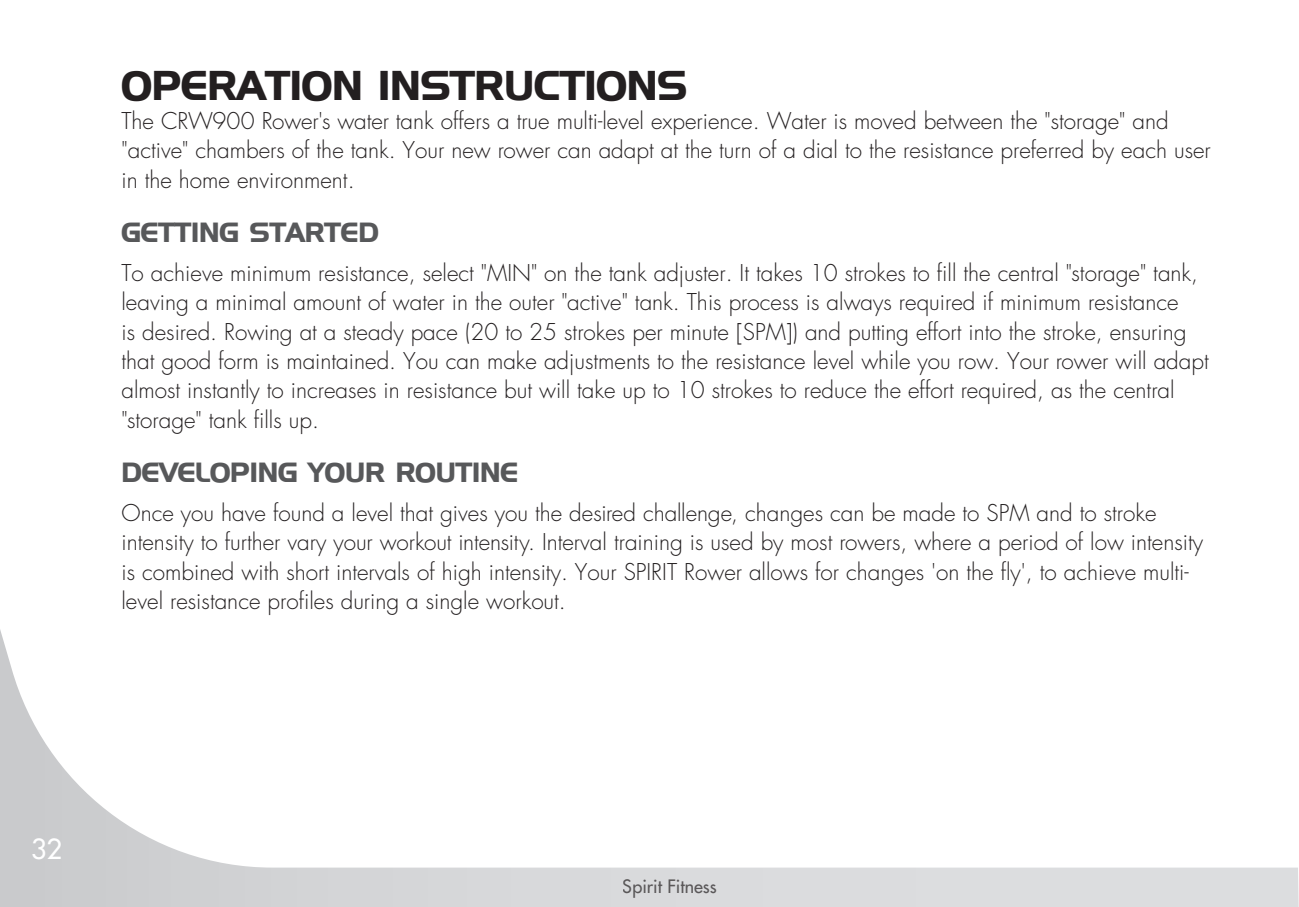
<style>
.page{position:relative;width:1299px;height:907px;background:#fff}
.page>*{position:absolute;margin:0;border:0;box-sizing:border-box;transform-origin:0 0}
.Body_Heading{font:700 40.5px "Hanzel";color:#231f20}
.t1{font:700 27px "Hanzel";color:#57585a}
.t2{font:500 27px "Futura Std";color:#fff}
.Body_Heading-2{font:300 22.5px/29.2px "Futura Std";color:#231f20}
.t3{font:500 18px "Futura Std";color:#231f20}
</style>
<div class="page">
<svg style="left:0;top:629px;width:1299px;height:277px"></svg>
<p class="Body_Heading" style="left:122px;top:61px;width:567px">OPERATION INSTRUCTIONS</p>
<p class="Body_Heading-2" style="left:122px;top:107px;width:1091px">The CRW900 Rower's water tank offers a true multi-level experience. Water is moved between the "storage" and "active" chambers of the tank. Your new rower can adapt at the turn of a dial to the resistance preferred by each user in the home environment.</p>
<p class="t1" style="left:122px;top:216px;width:259px">GETTING STARTED</p>
<p class="Body_Heading-2" style="left:122px;top:259px;width:1089px">To achieve minimum resistance, select "MIN" on the tank adjuster. It takes 10 strokes to fill the central "storage" tank, leaving a minimal amount of water in the outer "active" tank. This process is always required if minimum resistance<br>is desired. Rowing at a steady pace (20 to 25 strokes per minute [SPM]) and putting effort into the stroke, ensuring that good form is maintained. You can make adjustments to the resistance level while you row. Your rower will adapt almost instantly to increases in resistance but will take up to 10 strokes to reduce the effort required, as the central "storage" tank fills up.</p>
<p class="t1" style="left:122px;top:456px;width:398px">DEVELOPING YOUR ROUTINE</p>
<p class="Body_Heading-2" style="left:122px;top:499px;width:1083px">Once you have found a level that gives you the desired challenge, changes can be made to SPM and to stroke intensity to further vary your workout intensity. Interval training is used by most rowers, where a period of low intensity is combined with short intervals of high intensity. Your SPIRIT Rower allows for changes 'on the fly', to achieve multi&shy;level resistance profiles during a single workout.</p>
<p class="t2" style="left:31px;top:832px;width:33px">32</p>
<p class="t3" style="left:623px;top:875px;width:96px">Spirit Fitness</p>
</div>
